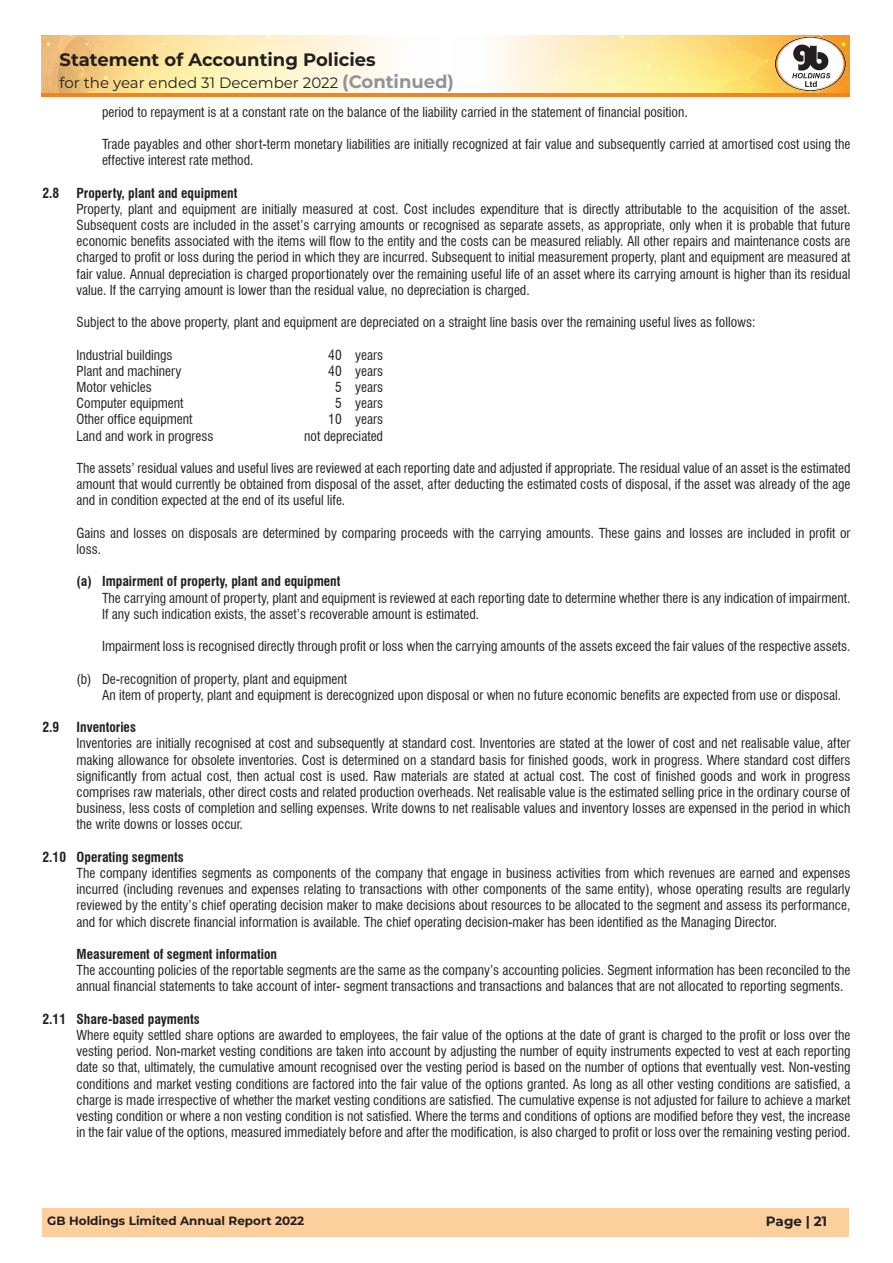
<style>
.page{position:relative;width:893px;height:1263px;background:#fff}
.page>*{position:absolute;margin:0;border:0;box-sizing:border-box;transform-origin:0 0}
.t1{font:700 18px "Montserrat";color:#231f20}
.t2{font:15px "Montserrat";color:#231f20}
.t3{font:condensed 13.5px/16.2px "Swiss 721 BT";color:#231f20;text-align:justify}
.t4{font:700 condensed 13.5px "Swiss 721 BT";color:#231f20}
.t5{font:700 13.5px "Montserrat";color:#231f20}
.t6{font:700 12px "Montserrat";color:#231f20}
.s1{font-weight:700;font-size:18px;color:#919396}
</style>
<div class="page">
<img style="left:495px;top:35px;width:355px;height:58px">
<img style="left:42px;top:35px;width:85px;height:58px">
<hr style="left:41px;top:93px;width:809px;height:4px;background:#f58220">
<svg style="left:775px;top:37px;width:71px;height:54px"></svg>
<div style="left:43px;top:1208px;width:806px;height:28px;background:#fdcf9d"></div>
<p class="t1" style="left:60px;top:47px;width:318px">Statement of Accounting Policies</p>
<p class="t2" style="left:60px;top:72px;width:396px">for the year ended 31 December 2022 <span class="s1">(Continued)</span></p>
<p class="t3" style="left:102px;top:104px;width:587px">period to repayment is at a constant rate on the balance of the liability carried in the statement of financial position.</p>
<p class="t3" style="left:102px;top:136px;width:750px">Trade payables and other short-term monetary liabilities are initially recognized at fair value and subsequently carried at amortised cost using the effective interest rate method.</p>
<p class="t4" style="left:43px;top:185px;width:18px">2.8</p>
<p class="t4" style="left:77px;top:185px;width:162px">Property, plant and equipment</p>
<p class="t3" style="left:77px;top:201px;width:775px">Property, plant and equipment are initially measured at cost. Cost includes expenditure that is directly attributable to the acquisition of the asset.<br>Subsequent costs are included in the asset’s carrying amounts or recognised as separate assets, as appropriate, only when it is probable that future economic benefits associated with the items will flow to the entity and the costs can be measured reliably. All other repairs and maintenance costs are charged to profit or loss during the period in which they are incurred. Subsequent to initial measurement property, plant and equipment are measured at fair value. Annual depreciation is charged proportionately over the remaining useful life of an asset where its carrying amount is higher than its residual value. If the carrying amount is lower than the residual value, no depreciation is charged.</p>
<p class="t3" style="left:77px;top:314px;width:681px">Subject to the above property, plant and equipment are depreciated on a straight line basis over the remaining useful lives as follows:</p>
<p class="t3" style="left:77px;top:347px;width:98px">Industrial buildings</p>
<p class="t3" style="left:328px;top:347px;width:56px">40 years</p>
<p class="t3" style="left:77px;top:363px;width:107px">Plant and machinery</p>
<p class="t3" style="left:328px;top:363px;width:56px">40 years</p>
<p class="t3" style="left:77px;top:379px;width:77px">Motor vehicles</p>
<p class="t3" style="left:335px;top:379px;width:50px">5 years</p>
<p class="t3" style="left:77px;top:395px;width:109px">Computer equipment</p>
<p class="t3" style="left:335px;top:395px;width:50px">5 years</p>
<p class="t3" style="left:77px;top:411px;width:117px">Other office equipment</p>
<p class="t3" style="left:328px;top:411px;width:56px">10 years</p>
<p class="t3" style="left:77px;top:428px;width:138px">Land and work in progress</p>
<p class="t3" style="left:304px;top:428px;width:80px">not depreciated</p>
<p class="t3" style="left:77px;top:460px;width:775px">The assets’ residual values and useful lives are reviewed at each reporting date and adjusted if appropriate. The residual value of an asset is the estimated amount that would currently be obtained from disposal of the asset, after deducting the estimated costs of disposal, if the asset was already of the age and in condition expected at the end of its useful life.</p>
<p class="t3" style="left:77px;top:525px;width:775px">Gains and losses on disposals are determined by comparing proceeds with the carrying amounts. These gains and losses are included in profit or loss.</p>
<p class="t4" style="left:77px;top:573px;width:265px">(a) Impairment of property, plant and equipment</p>
<p class="t3" style="left:102px;top:590px;width:750px">The carrying amount of property, plant and equipment is reviewed at each reporting date to determine whether there is any indication of impairment.<br>If any such indication exists, the asset’s recoverable amount is estimated.</p>
<p class="t3" style="left:102px;top:638px;width:750px">Impairment loss is recognised directly through profit or loss when the carrying amounts of the assets exceed the fair values of the respective assets.</p>
<p class="t3" style="left:77px;top:671px;width:272px">(b) De-recognition of property, plant and equipment</p>
<p class="t3" style="left:102px;top:687px;width:741px">An item of property, plant and equipment is derecognized upon disposal or when no future economic benefits are expected from use or disposal.</p>
<p class="t4" style="left:43px;top:719px;width:18px">2.9</p>
<p class="t4" style="left:77px;top:719px;width:61px">Inventories</p>
<p class="t3" style="left:77px;top:735px;width:775px">Inventories are initially recognised at cost and subsequently at standard cost. Inventories are stated at the lower of cost and net realisable value, after making allowance for obsolete inventories. Cost is determined on a standard basis for finished goods, work in progress. Where standard cost differs significantly from actual cost, then actual cost is used. Raw materials are stated at actual cost. The cost of finished goods and work in progress comprises raw materials, other direct costs and related production overheads. Net realisable value is the estimated selling price in the ordinary course of business, less costs of completion and selling expenses. Write downs to net realisable values and inventory losses are expensed in the period in which the write downs or losses occur.</p>
<p class="t4" style="left:43px;top:849px;width:143px">2.10 Operating segments</p>
<p class="t3" style="left:77px;top:865px;width:775px">The company identifies segments as components of the company that engage in business activities from which revenues are earned and expenses incurred (including revenues and expenses relating to transactions with other components of the same entity), whose operating results are regularly reviewed by the entity’s chief operating decision maker to make decisions about resources to be allocated to the segment and assess its performance, and for which discrete financial information is available. The chief operating decision-maker has been identified as the Managing Director.</p>
<p class="t4" style="left:77px;top:946px;width:202px">Measurement of segment information</p>
<p class="t3" style="left:77px;top:962px;width:775px">The accounting policies of the reportable segments are the same as the company’s accounting policies. Segment information has been reconciled to the annual financial statements to take account of inter- segment transactions and transactions and balances that are not allocated to reporting segments.</p>
<p class="t4" style="left:43px;top:1011px;width:159px">2.11 Share-based payments</p>
<p class="t3" style="left:77px;top:1027px;width:775px">Where equity settled share options are awarded to employees, the fair value of the options at the date of grant is charged to the profit or loss over the vesting period. Non-market vesting conditions are taken into account by adjusting the number of equity instruments expected to vest at each reporting date so that, ultimately, the cumulative amount recognised over the vesting period is based on the number of options that eventually vest. Non-vesting conditions and market vesting conditions are factored into the fair value of the options granted. As long as all other vesting conditions are satisfied, a charge is made irrespective of whether the market vesting conditions are satisfied. The cumulative expense is not adjusted for failure to achieve a market vesting condition or where a non vesting condition is not satisfied. Where the terms and conditions of options are modified before they vest, the increase in the fair value of the options, measured immediately before and after the modification, is also charged to profit or loss over the remaining vesting period.</p>
<p class="t6" style="left:47px;top:1212px;width:259px">GB Holdings Limited Annual Report 2022</p>
<p class="t5" style="left:766px;top:1212px;width:63px">Page | 21</p>
</div>
